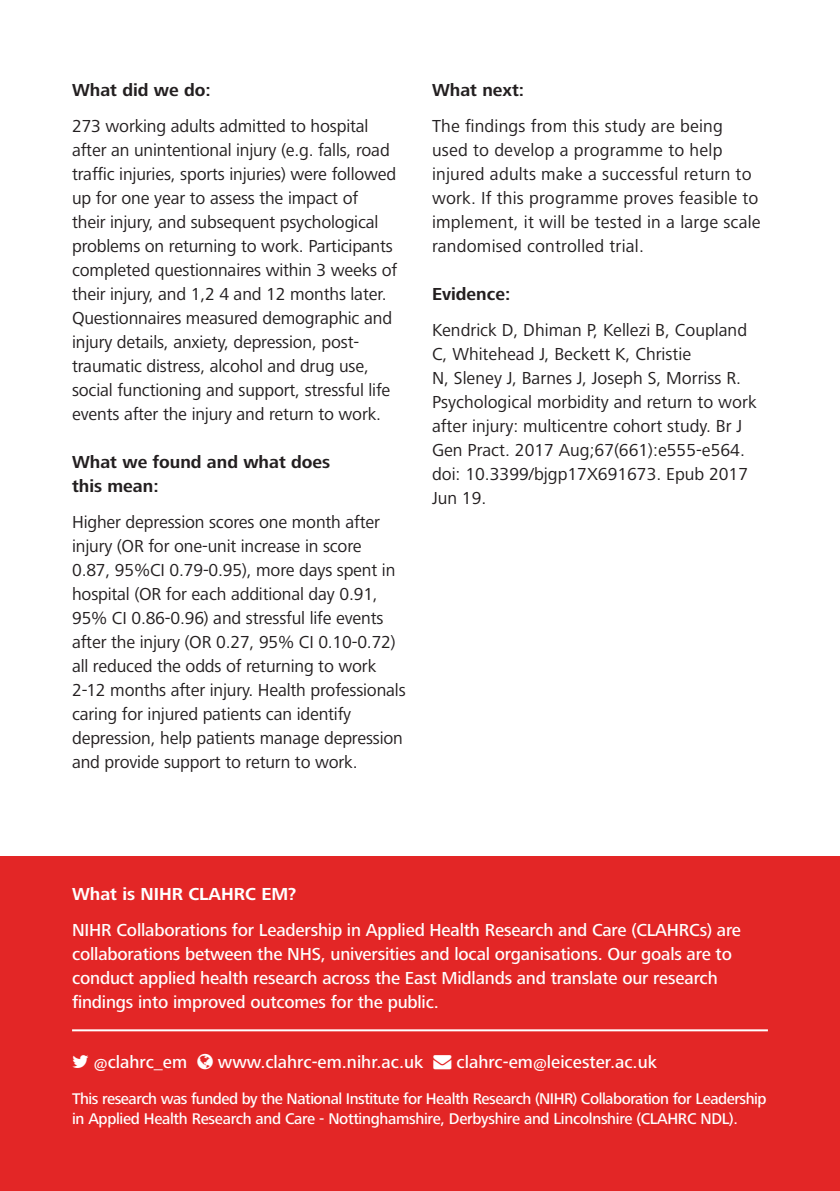
<style>
.page{position:relative;width:840px;height:1191px;background:#fff}
.page>*{position:absolute;margin:0;border:0;box-sizing:border-box;transform-origin:0 0}
.t1{font:18px/24px "Frutiger Next LT";letter-spacing:-.01em;color:#231f20}
.t2{font:500 18px/24px "Frutiger Next LT";letter-spacing:-.01em;color:#fff}
.t3{font:18px/24px "Frutiger Next LT";letter-spacing:.01em;color:#231f20}
.t4{font:700 18px/24px "Frutiger Next LT";color:#231f20}
.B_Header{font:700 18px "Frutiger Next LT";color:#fff}
.t5{font:500 16px/19.2px "Frutiger Next LT";letter-spacing:-.03em;color:#fff}
</style>
<div class="page">
<div style="left:0;top:856px;width:839px;height:335px;background:#e32626"></div>
<hr style="left:72px;top:1029px;width:695px;height:2px;background:#fff">
<p class="t4" style="left:72px;top:78px;width:140px">What did we do:</p>
<p class="t1" style="left:72px;top:114px;width:326px">273 working adults admitted to hospital after an unintentional injury (e.g. falls, road traffic injuries, sports injuries) were followed up for one year to assess the impact of<br>their injury, and subsequent psychological problems on returning to work. Participants completed questionnaires within 3 weeks of their injury, and 1,2 4 and 12 months later.<br>Questionnaires measured demographic and injury details, anxiety, depression, post&shy;traumatic distress, alcohol and drug use, social functioning and support, stressful life events after the injury and return to work.</p>
<p class="t4" style="left:72px;top:450px;width:259px">What we found and what does this mean:</p>
<p class="t1" style="left:72px;top:510px;width:335px">Higher depression scores one month after injury (OR for one-unit increase in score<br>0.87, 95%CI 0.79-0.95), more days spent in hospital (OR for each additional day 0.91, 95% CI 0.86-0.96) and stressful life events after the injury (OR 0.27, 95% CI 0.10-0.72) all reduced the odds of returning to work 2-12 months after injury. Health professionals caring for injured patients can identify depression, help patients manage depression and provide support to return to work.</p>
<p class="t4" style="left:432px;top:78px;width:94px">What next:</p>
<p class="t3" style="left:432px;top:114px;width:330px">The findings from this study are being used to develop a programme to help injured adults make a successful return to work. If this programme proves feasible to implement, it will be tested in a large scale randomised controlled trial.</p>
<p class="t4" style="left:432px;top:282px;width:80px">Evidence:</p>
<p class="t1" style="left:432px;top:318px;width:326px">Kendrick D, Dhiman P, Kellezi B, Coupland C, Whitehead J, Beckett K, Christie<br>N, Sleney J, Barnes J, Joseph S, Morriss R.<br>Psychological morbidity and return to work after injury: multicentre cohort study. Br J Gen Pract. 2017 Aug;67(661):e555-e564. doi: 10.3399/bjgp17X691673. Epub 2017<br>Jun 19.</p>
<p class="B_Header" style="left:72px;top:884px;width:226px">What is NIHR CLAHRC EM?</p>
<p class="t2" style="left:72px;top:918px;width:670px">NIHR Collaborations for Leadership in Applied Health Research and Care (CLAHRCs) are collaborations between the NHS, universities and local organisations. Our goals are to conduct applied health research across the East Midlands and translate our research findings into improved outcomes for the public.</p>
<p class="t2" style="left:94px;top:1050px;width:95px">@clahrc_em</p>
<p class="t2" style="left:218px;top:1050px;width:440px">www.clahrc-em.nihr.ac.uk → clahrc-em@leicester.ac.uk</p>
<p class="t5" style="left:72px;top:1089px;width:695px">This research was funded by the National Institute for Health Research (NIHR) Collaboration for Leadership in Applied Health Research and Care - Nottinghamshire, Derbyshire and Lincolnshire (CLAHRC NDL).</p>
</div>
